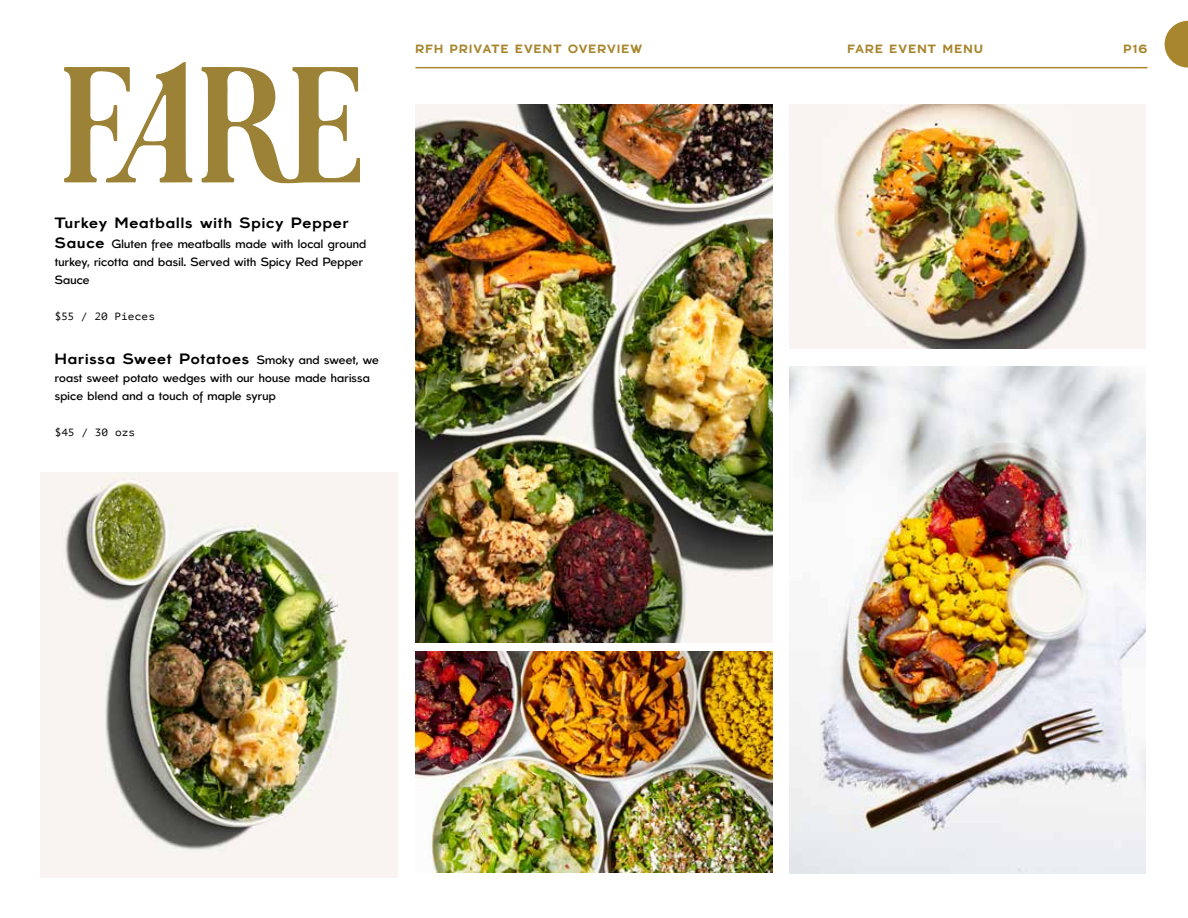
<style>
.page{position:relative;width:1188px;height:918px;background:#fff}
.page>*{position:absolute;margin:0;border:0;box-sizing:border-box;transform-origin:0 0}
.t1{font:15px "BN Bergen";letter-spacing:.055em;color:#000;scale:1.07 1}
.t2{font:300 12px/18px "BN Bergen";letter-spacing:.015em;color:#000}
.t3{font:700 12px "BN Bergen";letter-spacing:.105em;color:#a7862e}
.t4{font:10.5px "PT Mono";letter-spacing:-.005em;color:#000;scale:1.07 1}
.s1{font-weight:400;font-size:15px}
.s2{font-weight:300;font-size:12px}
</style>
<div class="page">
<hr style="left:416px;top:67px;width:732px;height:1px;background:#a7862e">
<svg style="left:1165px;top:21px;width:23px;height:47px"></svg>
<img style="left:789px;top:104px;width:357px;height:245px">
<img style="left:789px;top:367px;width:357px;height:507px">
<img style="left:416px;top:651px;width:356px;height:221px">
<svg style="left:64px;top:61px;width:296px;height:123px"></svg>
<img style="left:416px;top:104px;width:356px;height:539px">
<img style="left:40px;top:472px;width:358px;height:406px">
<p class="t3" style="left:416px;top:42px;width:228px">RFH PRIVATE EVENT OVERVIEW</p>
<p class="t3" style="left:848px;top:42px;width:137px">FARE EVENT MENU</p>
<p class="t3" style="left:1124px;top:42px;width:25px">P16</p>
<p class="t1" style="left:55px;top:214px;width:276px">Turkey Meatballs with Spicy Pepper</p>
<p class="t2" style="left:55px;top:235px;width:313px"><span class="s1">Sauce</span> Gluten free meatballs made with local ground turkey, ricotta and basil. Served with Spicy Red Pepper<br>Sauce</p>
<p class="t4" style="left:55px;top:310px;width:95px">$55 / 20 Pieces</p>
<p class="t1" style="left:55px;top:350px;width:304px">Harissa Sweet Potatoes <span class="s2">Smoky and sweet, we</span></p>
<p class="t2" style="left:55px;top:369px;width:316px">roast sweet potato wedges with our house made harissa spice blend and a touch of maple syrup</p>
<p class="t4" style="left:55px;top:426px;width:77px">$45 / 30 ozs</p>
</div>
